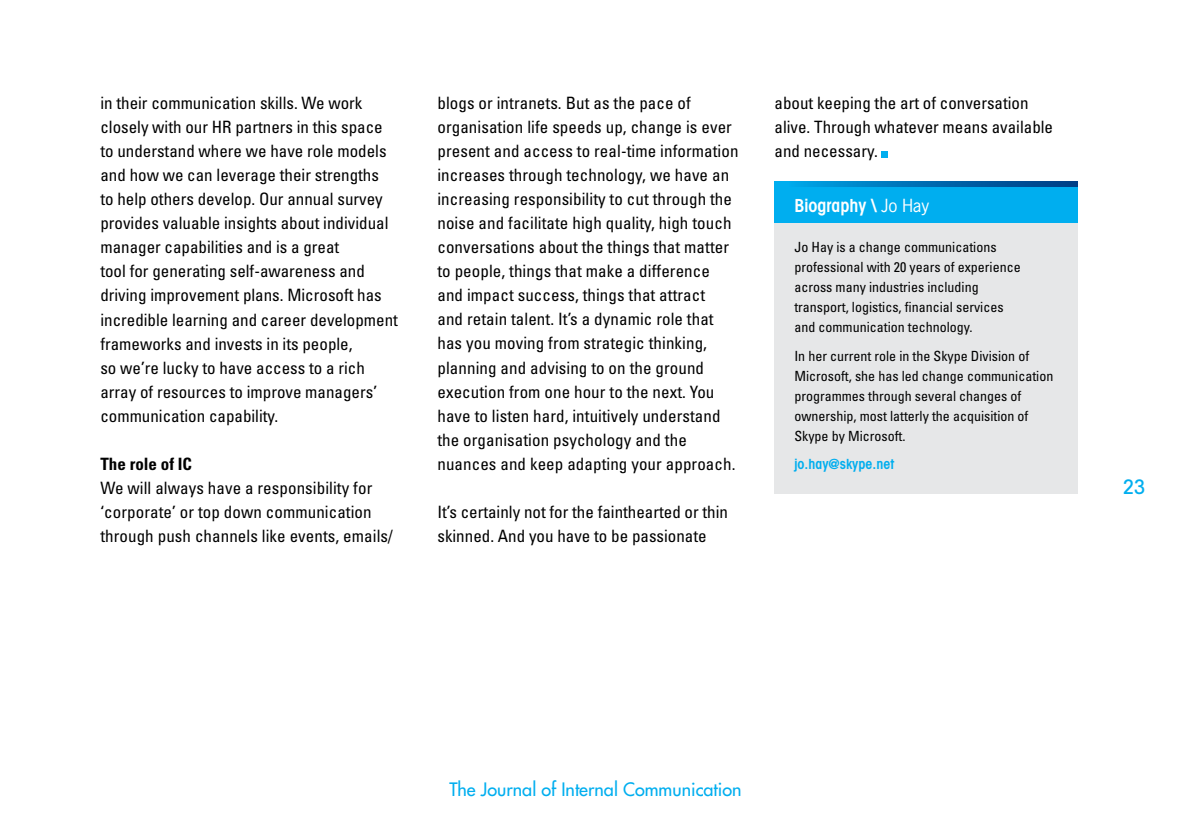
<style>
.page{position:relative;width:1191px;height:840px;background:#fff}
.page>*{position:absolute;margin:0;border:0;box-sizing:border-box;transform-origin:0 0}
.t1{font:500 condensed 20px "Avant Garde";color:#00aeef}
.t2{font:18px "Futura";color:#00aeef}
.t3{font:600 condensed 18px "Avant Garde";color:#fff}
.t4{font:condensed 17px/24px "Univers";letter-spacing:.005em;color:#000}
.t5{font:700 condensed 17px "Univers";color:#000}
.t6{font:condensed 14px/20px "Univers";color:#000}
.t7{font:600 condensed 14px "Avant Garde";color:#00aeef}
.s1{font-family:"News Gothic";font-weight:400;font-stretch:normal;font-size:17px}
</style>
<div class="page">
<div style="left:881px;top:151px;width:7px;height:6px;background:#00aeef"></div>
<div style="left:774px;top:181px;width:303px;height:312px;background:#e6e7e8"></div>
<div style="left:774px;top:181px;width:303px;height:42px;background:#00aeef"></div>
<svg style="left:801px;top:181px;width:276px;height:6px;background:#006aaf"></svg>
<p class="t4" style="left:100px;top:91px;width:299px">in their communication skills. We work closely with our HR partners in this space to understand where we have role models and how we can leverage their strengths<br>to help others develop. Our annual survey provides valuable insights about individual manager capabilities and is a great<br>tool for generating self-awareness and driving improvement plans. Microsoft has incredible learning and career development frameworks and invests in its people,<br>so we’re lucky to have access to a rich array of resources to improve managers’ communication capability.</p>
<p class="t5" style="left:100px;top:453px;width:93px">The role of IC</p>
<p class="t4" style="left:100px;top:475px;width:294px">We will always have a responsibility for ‘corporate’ or top down communication through push channels like events, emails/</p>
<p class="t4" style="left:437px;top:91px;width:303px">blogs or intranets. But as the pace of organisation life speeds up, change is ever present and access to real-time information increases through technology, we have an increasing responsibility to cut through the noise and facilitate high quality, high touch conversations about the things that matter to people, things that make a difference and impact success, things that attract<br>and retain talent. It’s a dynamic role that has you moving from strategic thinking, planning and advising to on the ground execution from one hour to the next. You have to listen hard, intuitively understand the organisation psychology and the nuances and keep adapting your approach.</p>
<p class="t4" style="left:437px;top:499px;width:292px">It’s certainly not for the fainthearted or thin skinned. And you have to be passionate</p>
<p class="t4" style="left:774px;top:91px;width:280px">about keeping the art of conversation alive. Through whatever means available and necessary.</p>
<p class="t3" style="left:794px;top:195px;width:136px">Biography \ <span class="s1">Jo Hay</span></p>
<p class="t6" style="left:794px;top:236px;width:228px">Jo Hay is a change communications professional with 20 years of experience across many industries including transport, logistics, financial services and communication technology.</p>
<p class="t6" style="left:794px;top:345px;width:260px">In her current role in the Skype Division of Microsoft, she has led change communication programmes through several changes of ownership, most latterly the acquisition of Skype by Microsoft.</p>
<p class="t7" style="left:794px;top:455px;width:101px">jo.hay@skype.net</p>
<p class="t1" style="left:1123px;top:473px;width:24px">23</p>
<p class="t2" style="left:449px;top:777px;width:294px">The Journal of Internal Communication</p>
</div>
